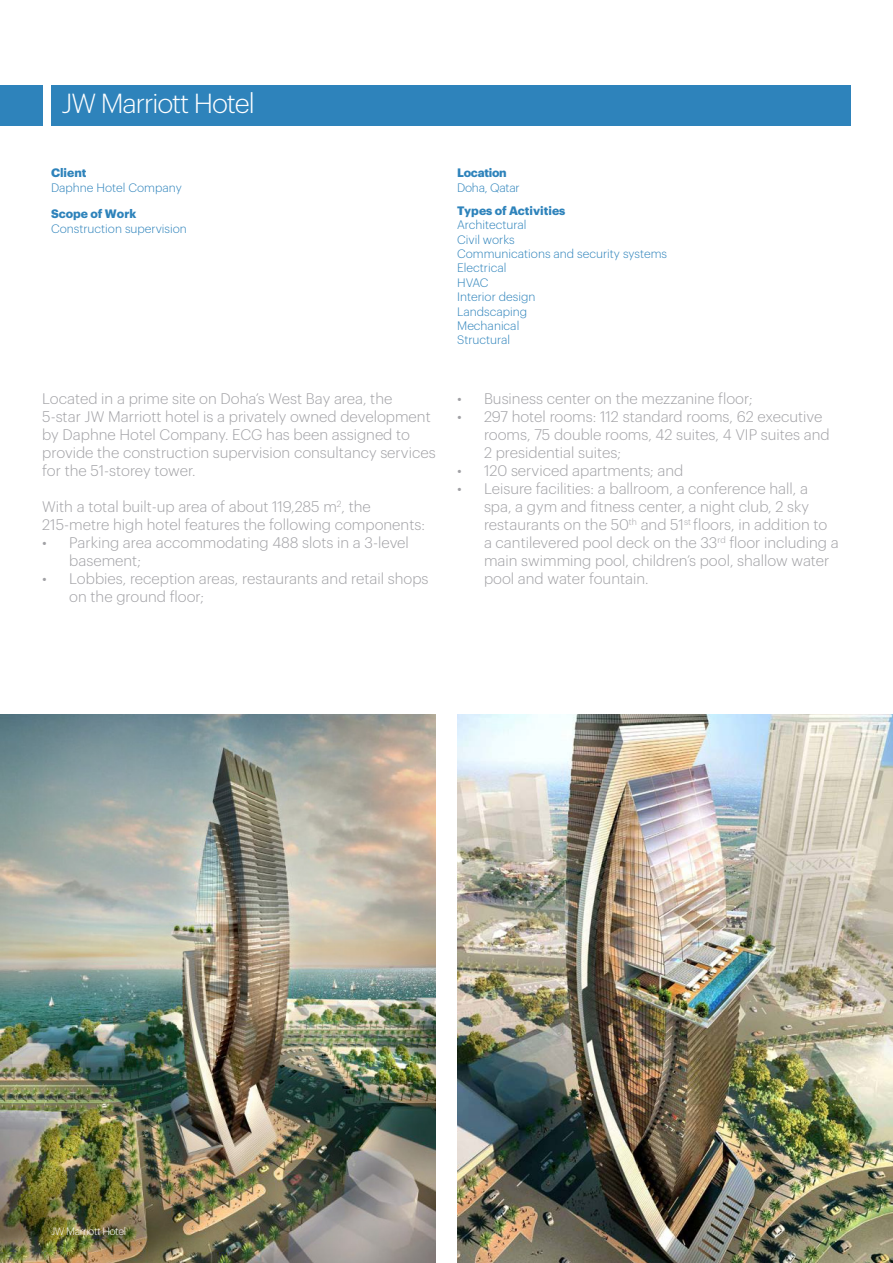
<style>
.page{position:relative;width:893px;height:1263px;background:#fff}
.page>*{position:absolute;margin:0;border:0;box-sizing:border-box;transform-origin:0 0}
.t1{font:300 27px "Graphik";letter-spacing:-.04em;color:#fff}
.t2{font:300 15px/18px "Graphik";color:#a1a1a5}
.t3{font:300 12px "Graphik";color:#2e83bb}
.t4{font:700 12px "Graphik";color:#2e83bb}
.t5{font:300 12px "Graphik";letter-spacing:-.02em;color:#2e83bb}
.t6{font:700 12px "Graphik";letter-spacing:-.02em;color:#2e83bb}
.t7{font:300 10.5px "Graphik";letter-spacing:-.04em;color:#fff}
</style>
<div class="page">
<img style="left:0;top:714px;width:436px;height:549px">
<div style="left:0;top:86px;width:43px;height:40px;background:#2e83bb"></div>
<div style="left:51px;top:86px;width:799px;height:40px;background:#2e83bb"></div>
<img style="left:457px;top:714px;width:436px;height:549px">
<p class="t1" style="left:62px;top:84px;width:195px">JW Marriott Hotel</p>
<p class="t4" style="left:51px;top:164px;width:37px">Client</p>
<p class="t3" style="left:51px;top:179px;width:132px">Daphne Hotel Company</p>
<p class="t4" style="left:51px;top:205px;width:87px">Scope of Work</p>
<p class="t3" style="left:51px;top:220px;width:137px">Construction supervision</p>
<p class="t2" style="left:42px;top:389px;width:395px">Located in a prime site on Doha’s West Bay area, the<br>5-star JW Marriott hotel is a privately owned development by Daphne Hotel Company. ECG has been assigned to provide the construction supervision consultancy services for the 51-storey tower.</p>
<p class="t2" style="left:42px;top:497px;width:384px">With a total built-up area of about 119,285 m<sup>2</sup>, the<br>215-metre high hotel features the following components:</p>
<p class="t2" style="left:69px;top:533px;width:341px;text-indent:-27px">• Parking area accommodating 488 slots in a 3-level basement;</p>
<p class="t2" style="left:69px;top:569px;width:361px;text-indent:-27px">• Lobbies, reception areas, restaurants and retail shops on the ground floor;</p>
<p class="t6" style="left:457px;top:164px;width:51px">Location</p>
<p class="t5" style="left:457px;top:179px;width:64px">Doha, Qatar</p>
<p class="t4" style="left:457px;top:201px;width:110px">Types of Activities</p>
<p class="t3" style="left:457px;top:216px;width:71px">Architectural</p>
<p class="t3" style="left:457px;top:230px;width:59px">Civil works</p>
<p class="t3" style="left:457px;top:245px;width:212px">Communications and security systems</p>
<p class="t3" style="left:457px;top:259px;width:51px">Electrical</p>
<p class="t3" style="left:457px;top:274px;width:33px">HVAC</p>
<p class="t3" style="left:457px;top:288px;width:80px">Interior design</p>
<p class="t3" style="left:457px;top:302px;width:71px">Landscaping</p>
<p class="t3" style="left:457px;top:317px;width:64px">Mechanical</p>
<p class="t3" style="left:457px;top:331px;width:55px">Structural</p>
<p class="t2" style="left:457px;top:389px;width:297px">• Business center on the mezzanine floor;</p>
<p class="t2" style="left:484px;top:407px;width:347px;text-indent:-27px">• 297 hotel rooms: 112 standard rooms, 62 executive rooms, 75 double rooms, 42 suites, 4 VIP suites and<br>2 presidential suites;</p>
<p class="t2" style="left:457px;top:461px;width:228px">• 120 serviced apartments; and</p>
<p class="t2" style="left:484px;top:479px;width:356px;text-indent:-27px">• Leisure facilities: a ballroom, a conference hall, a spa, a gym and fitness center, a night club, 2 sky restaurants on the 50<sup>th</sup> and 51<sup>st</sup> floors, in addition to a cantilevered pool deck on the 33<sup>rd</sup> floor including a main swimming pool, children’s pool, shallow water pool and water fountain.</p>
<p class="t7" style="left:51px;top:1224px;width:77px">JW Marriott Hotel</p>
</div>
